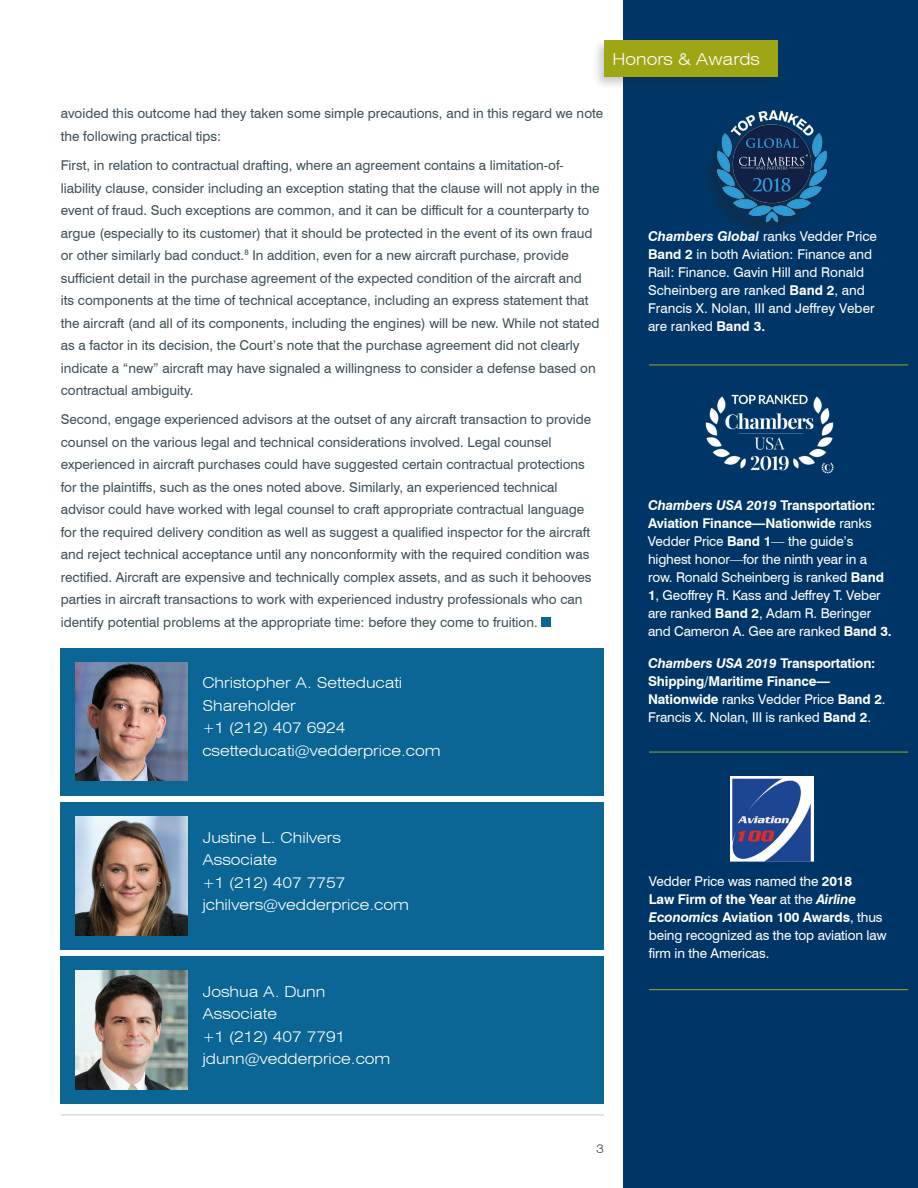
<style>
.page{position:relative;width:918px;height:1188px;background:#fff}
.page>*{position:absolute;margin:0;border:0;box-sizing:border-box;transform-origin:0 0}
.t1{font:300 expanded 16.5px "Swiss 721 BT";color:#fff}
.t2{font:300 expanded 15px/22.5px "Swiss 721 BT";color:#fff}
.t3{font:13.5px/22.5px "Swiss 721 BT";color:#3d4f59}
.t4{font:13.5px/18px "Swiss 721 BT";letter-spacing:-.01em;color:#fff}
.t5{font:700 13.5px/18px "Swiss 721 BT";letter-spacing:-.01em;color:#fff}
.t6{font:300 expanded 12px "Swiss 721 BT";color:#3d4f59}
.s1{font-weight:700;font-style:italic}
.s2{font-weight:700}
.s3{font-style:italic}
.s4{font-weight:400}
</style>
<div class="page">
<hr style="left:61px;top:1115px;width:543px;height:1px;background:#c7c8ca">
<div style="left:624px;top:0;width:294px;height:1188px;background:#003667"></div>
<div style="left:541px;top:617px;width:10px;height:10px;background:#0b6696"></div>
<div style="left:592px;top:38px;width:190px;height:53px;background:#231f20;opacity:.24"></div>
<div style="left:604px;top:40px;width:174px;height:37px;background:#9ea615"></div>
<img style="left:709px;top:110px;width:118px;height:117px">
<img style="left:705px;top:394px;width:129px;height:80px">
<img style="left:730px;top:777px;width:84px;height:85px">
<hr style="left:649px;top:365px;width:259px;height:1px;background:#9ea615">
<hr style="left:649px;top:752px;width:259px;height:1px;background:#9ea615">
<hr style="left:649px;top:989px;width:259px;height:1px;background:#9ea615">
<div style="left:61px;top:648px;width:543px;height:147px;background:#0b6696"></div>
<div style="left:61px;top:802px;width:543px;height:148px;background:#0b6696"></div>
<div style="left:61px;top:956px;width:543px;height:148px;background:#0b6696"></div>
<img style="left:76px;top:662px;width:111px;height:119px">
<img style="left:76px;top:817px;width:111px;height:118px">
<img style="left:76px;top:971px;width:111px;height:118px">
<p class="t1" style="left:613px;top:50px;width:149px">Honors &amp; Awards</p>
<p class="t3" style="left:61px;top:102px;width:544px">avoided this outcome had they taken some simple precautions, and in this regard we note the following practical tips:</p>
<p class="t3" style="left:61px;top:154px;width:540px">First, in relation to contractual drafting, where an agreement contains a limitation-of&shy;liability clause, consider including an exception stating that the clause will not apply in the event of fraud. Such exceptions are common, and it can be difficult for a counterparty to argue (especially to its customer) that it should be protected in the event of its own fraud or other similarly bad conduct.<sup>8</sup> In addition, even for a new aircraft purchase, provide sufficient detail in the purchase agreement of the expected condition of the aircraft and<br>its components at the time of technical acceptance, including an express statement that the aircraft (and all of its components, including the engines) will be new. While not stated as a factor in its decision, the Court’s note that the purchase agreement did not clearly indicate a “new” aircraft may have signaled a willingness to consider a defense based on contractual ambiguity.</p>
<p class="t3" style="left:61px;top:408px;width:532px">Second, engage experienced advisors at the outset of any aircraft transaction to provide counsel on the various legal and technical considerations involved. Legal counsel experienced in aircraft purchases could have suggested certain contractual protections for the plaintiffs, such as the ones noted above. Similarly, an experienced technical advisor could have worked with legal counsel to craft appropriate contractual language for the required delivery condition as well as suggest a qualified inspector for the aircraft and reject technical acceptance until any nonconformity with the required condition was rectified. Aircraft are expensive and technically complex assets, and as such it behooves parties in aircraft transactions to work with experienced industry professionals who can identify potential problems at the appropriate time: before they come to fruition.</p>
<p class="t2" style="left:202px;top:672px;width:240px">Christopher A. Setteducati<br>Shareholder<br>+1 (212) 407 6924 csetteducati@vedderprice.com</p>
<p class="t4" style="left:648px;top:227px;width:231px"><span class="s1">Chambers Global</span> ranks Vedder Price<br><span class="s2">Band 2</span> in both Aviation: Finance and<br>Rail: Finance. Gavin Hill and Ronald<br>Scheinberg are ranked <span class="s2">Band 2</span>, and<br>Francis X. Nolan, III and Jeffrey Veber are ranked <span class="s2">Band 3.</span></p>
<p class="t4" style="left:648px;top:497px;width:245px"><span class="s1">Chambers USA 2019</span> <span class="s2">Transportation:<br>Aviation Finance—Nationwide</span> ranks Vedder Price <span class="s2">Band 1</span>— the guide’s highest honor—for the ninth year in a row. Ronald Scheinberg is ranked <span class="s2">Band 1</span>, Geoffrey R. Kass and Jeffrey T. Veber are ranked <span class="s2">Band 2</span>, Adam R. Beringer and Cameron A. Gee are ranked <span class="s2">Band 3.</span></p>
<p class="t5" style="left:648px;top:654px;width:239px"><span class="s3">Chambers USA 2019</span> Transportation:<br>Shipping/Maritime Finance— Nationwide <span class="s4">ranks Vedder Price</span> Band 2<span class="s4">.<br>Francis X. Nolan, III is ranked</span> Band 2<span class="s4">.</span></p>
<p class="t2" style="left:202px;top:826px;width:208px">Justine L. Chilvers<br>Associate<br>+1 (212) 407 7757 jchilvers@vedderprice.com</p>
<p class="t2" style="left:202px;top:980px;width:189px">Joshua A. Dunn<br>Associate<br>+1 (212) 407 7791 jdunn@vedderprice.com</p>
<p class="t4" style="left:649px;top:872px;width:239px">Vedder Price was named the <span class="s2">2018<br>Law Firm of the Year</span> at the <span class="s1">Airline<br>Economics</span> <span class="s2">Aviation 100 Awards</span>, thus being recognized as the top aviation law firm in the Americas.</p>
<p class="t6" style="left:596px;top:1142px;width:9px">3</p>
</div>
